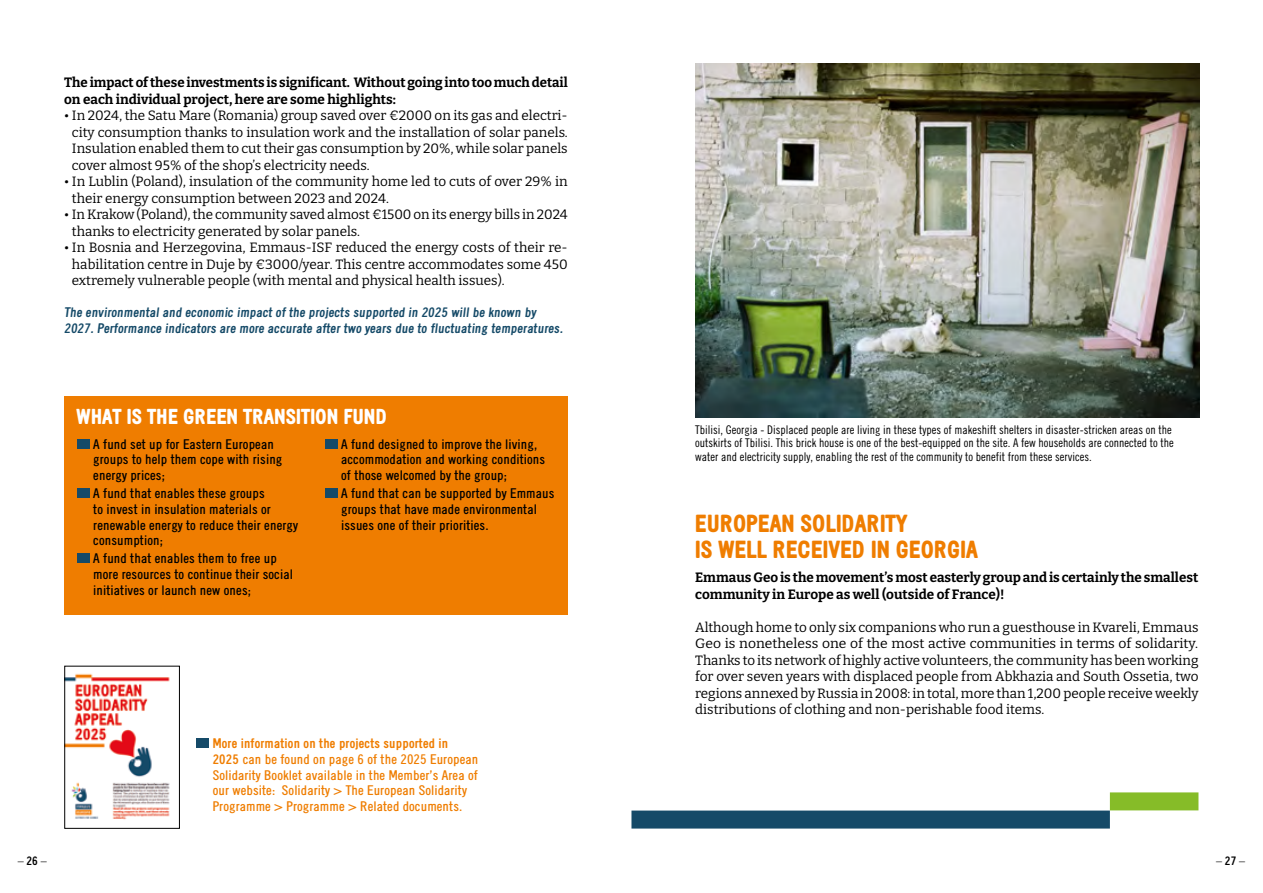
<style>
.page{position:relative;width:1263px;height:893px;background:#fff}
.page>*{position:absolute;margin:0;border:0;box-sizing:border-box;transform-origin:0 0}
.t1{font:900 24px/25.5px "Emmaus";color:#ef7d00}
.t2{font:900 21px "Emmaus";color:#fff}
.t3{font:13.5px/16.5px "Bitter";color:#000;text-align:justify}
.t4{font:13.5px/15.8px "Emmaus";color:#000}
.t5{font:700 13.5px/16.5px "Bitter";color:#000}
.t6{font:13.5px/15.8px "Emmaus";color:#ef7d00}
.t7{font:700 13.5px/15.8px "Emmaus";color:#154a68}
.t8{font:300 12px/13.5px "Emmaus";color:#000}
.s1{font-weight:700}
</style>
<div class="page">
<div style="left:64px;top:396px;width:503px;height:219px;background:#ef7d00"></div>
<div style="left:77px;top:439px;width:13px;height:10px;background:#154a68"></div>
<div style="left:77px;top:488px;width:13px;height:10px;background:#154a68"></div>
<div style="left:77px;top:554px;width:13px;height:9px;background:#154a68"></div>
<div style="left:325px;top:439px;width:12px;height:10px;background:#154a68"></div>
<div style="left:325px;top:488px;width:12px;height:10px;background:#154a68"></div>
<div style="left:196px;top:738px;width:13px;height:10px;background:#154a68"></div>
<img style="left:66px;top:673px;width:104px;height:147px">
<div style="left:64px;top:666px;width:116px;height:162px;border:1px solid #000"></div>
<div style="left:631px;top:810px;width:479px;height:18px;background:#154a68"></div>
<div style="left:1110px;top:792px;width:88px;height:18px;background:#86bc28"></div>
<img style="left:695px;top:64px;width:504px;height:353px">
<p class="t5" style="left:64px;top:74px;width:505px">The impact of these investments is significant. Without going into too much detail on each individual project, here are some highlights:</p>
<p class="t3" style="left:72px;top:107px;width:497px;text-indent:-8px">• In 2024, the Satu Mare (Romania) group saved over €2000 on its gas and electri&shy;city consumption thanks to insulation work and the installation of solar panels.<br>Insulation enabled them to cut their gas consumption by 20%, while solar panels cover almost 95% of the shop’s electricity needs.</p>
<p class="t3" style="left:72px;top:173px;width:497px;text-indent:-8px">• In Lublin (Poland), insulation of the community home led to cuts of over 29% in their energy consumption between 2023 and 2024.</p>
<p class="t3" style="left:72px;top:206px;width:497px;text-indent:-8px">• In Krakow (Poland), the community saved almost €1500 on its energy bills in 2024 thanks to electricity generated by solar panels.</p>
<p class="t3" style="left:72px;top:239px;width:497px;text-indent:-8px">• In Bosnia and Herzegovina, Emmaus-ISF reduced the energy costs of their re&shy;habilitation centre in Duje by €3000/year. This centre accommodates some 450 extremely vulnerable people (with mental and physical health issues).</p>
<p class="t7" style="left:64px;top:304px;width:499px">The environmental and economic impact of the projects supported in 2025 will be known by<br>2027. Performance indicators are more accurate after two years due to fluctuating temperatures.</p>
<h2 class="t2" style="left:77px;top:405px;width:312px">WHAT IS THE GREEN TRANSITION FUND</h2>
<p class="t4" style="left:93px;top:436px;width:191px">A fund set up for Eastern European groups to help them cope with rising energy prices;</p>
<p class="t4" style="left:93px;top:485px;width:206px">A fund that enables these groups<br>to invest in insulation materials or renewable energy to reduce their energy consumption;</p>
<p class="t4" style="left:93px;top:550px;width:201px">A fund that enables them to free up more resources to continue their social initiatives or launch new ones;</p>
<p class="t4" style="left:341px;top:436px;width:206px">A fund designed to improve the living, accommodation and working conditions of those welcomed by the group;</p>
<p class="t4" style="left:341px;top:485px;width:215px">A fund that can be supported by Emmaus groups that have made environmental issues one of their priorities.</p>
<p class="t6" style="left:213px;top:735px;width:267px"><span class="s1">More information on the projects supported in<br>2025</span> can be found on page 6 of the 2025 European Solidarity Booklet available in the Member’s Area of our website: Solidarity &gt; The European Solidarity Programme &gt; Programme &gt; Related documents.</p>
<p class="t8" style="left:695px;top:423px;width:480px">Tbilisi, Georgia - Displaced people are living in these types of makeshift shelters in disaster-stricken areas on the outskirts of Tbilisi. This brick house is one of the best-equipped on the site. A few households are connected to the water and electricity supply, enabling the rest of the community to benefit from these services.</p>
<h1 class="t1" style="left:695px;top:511px;width:284px">EUROPEAN SOLIDARITY<br>IS WELL RECEIVED IN GEORGIA</h1>
<p class="t5" style="left:695px;top:569px;width:504px">Emmaus Geo is the movement’s most easterly group and is certainly the smallest community in Europe as well (outside of France)!</p>
<p class="t3" style="left:695px;top:618px;width:505px">Although home to only six companions who run a guesthouse in Kvareli, Emmaus Geo is nonetheless one of the most active communities in terms of solidarity.<br>Thanks to its network of highly active volunteers, the community has been working for over seven years with displaced people from Abkhazia and South Ossetia, two regions annexed by Russia in 2008: in total, more than 1,200 people receive weekly distributions of clothing and non-perishable food items.</p>
<p class="t8" style="left:18px;top:854px;width:31px">– <span class="s1">26</span> –</p>
<p class="t8" style="left:1216px;top:854px;width:31px">– <span class="s1">27</span> –</p>
</div>
